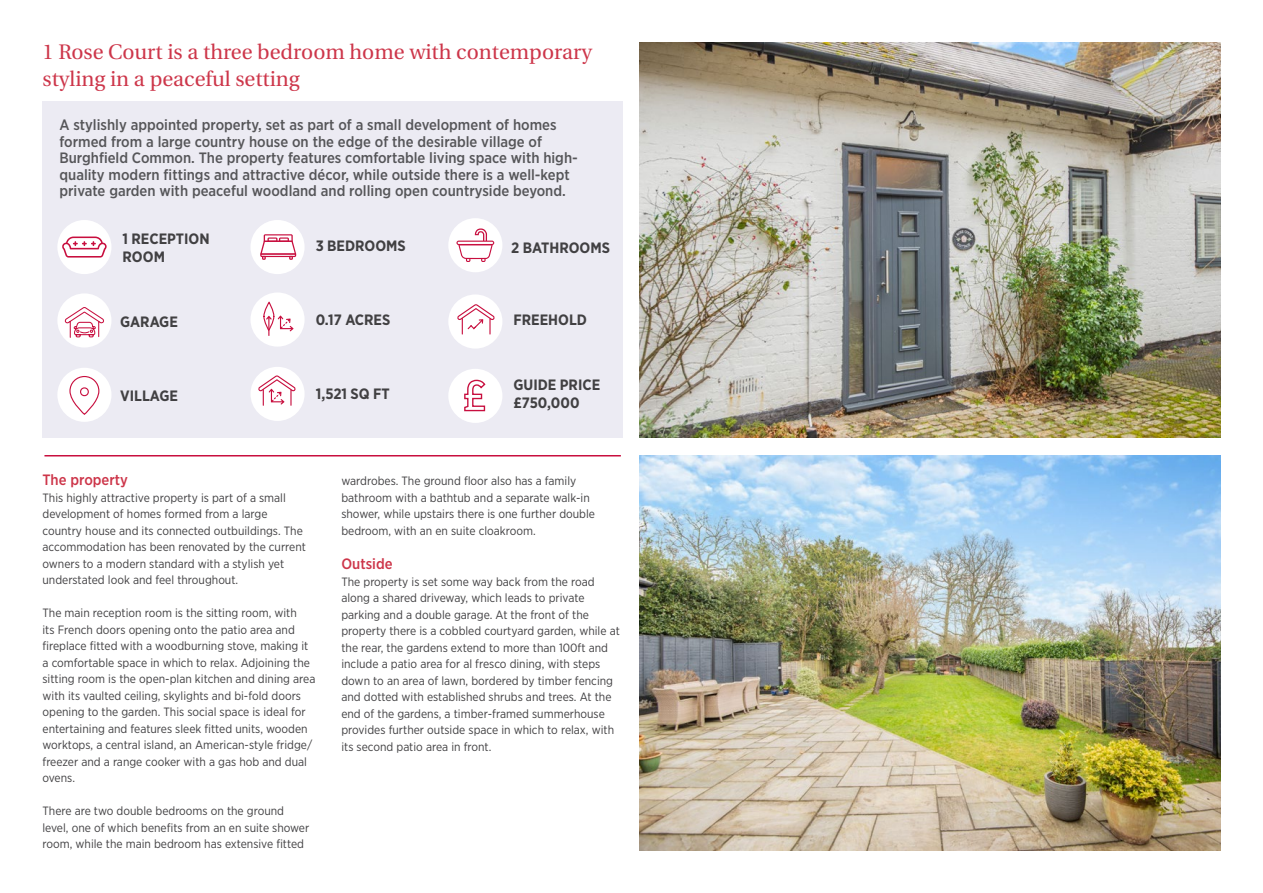
<style>
.page{position:relative;width:1263px;height:893px;background:#fff}
.page>*{position:absolute;margin:0;border:0;box-sizing:border-box;transform-origin:0 0}
.t1{font:21px/27px "Utopia";color:#cd364a}
.t2{font:500 15px/16.5px "Gotham Narrow";color:#565659}
.t3{font:700 15px/18px "Gotham Narrow";color:#414042}
.t4{font:500 15px "Gotham Narrow";color:#cd364a}
.t5{font:12px/16.5px "Gotham Narrow";color:#414042}
</style>
<div class="page">
<div style="left:43px;top:101px;width:580px;height:337px;background:#ecebf3"></div>
<img style="left:640px;top:43px;width:580px;height:395px">
<img style="left:640px;top:455px;width:580px;height:395px">
<hr style="left:44px;top:455px;width:577px;height:1px;background:#c80f3f">
<div style="left:57px;top:293px;width:54px;height:54px;background:#fff;border-radius:50%"></div>
<svg style="left:64px;top:307px;width:40px;height:31px"></svg>
<div style="left:57px;top:368px;width:54px;height:54px;background:#fff;border-radius:50%"></div>
<svg style="left:80px;top:387px;width:9px;height:9px"></svg>
<div style="left:69px;top:376px;width:30px;height:39px;border:1px solid #c80f3f;border-radius:14px"></div>
<div style="left:448px;top:218px;width:54px;height:54px;background:#fff;border-radius:50%"></div>
<svg style="left:456px;top:228px;width:38px;height:34px"></svg>
<div style="left:448px;top:294px;width:54px;height:55px;background:#fff;border-radius:50%"></div>
<svg style="left:457px;top:304px;width:38px;height:31px"></svg>
<div style="left:448px;top:369px;width:54px;height:54px;background:#fff;border-radius:50%"></div>
<svg style="left:464px;top:379px;width:22px;height:33px"></svg>
<div style="left:250px;top:292px;width:55px;height:55px;background:#fff;border-radius:50%"></div>
<svg style="left:278px;top:316px;width:15px;height:15px"></svg>
<div style="left:263px;top:302px;width:11px;height:29px;border:1px solid #c80f3f;border-radius:50%"></div>
<svg style="left:266px;top:316px;width:6px;height:20px"></svg>
<div style="left:250px;top:367px;width:55px;height:54px;background:#fff;border-radius:50%"></div>
<svg style="left:258px;top:375px;width:38px;height:31px"></svg>
<div style="left:250px;top:220px;width:55px;height:54px;background:#fff;border-radius:50%"></div>
<svg style="left:260px;top:234px;width:36px;height:26px"></svg>
<div style="left:57px;top:220px;width:54px;height:54px;background:#fff;border-radius:50%"></div>
<svg style="left:62px;top:237px;width:45px;height:21px"></svg>
<h1 class="t1" style="left:43px;top:39px;width:551px">1 Rose Court is a three bedroom home with contemporary styling in a peaceful setting</h1>
<p class="t2" style="left:59px;top:117px;width:520px">A stylishly appointed property, set as part of a small development of homes formed from a large country house on the edge of the desirable village of Burghfield Common. The property features comfortable living space with high&shy;quality modern fittings and attractive décor, while outside there is a well-kept private garden with peaceful woodland and rolling open countryside beyond.</p>
<p class="t3" style="left:123px;top:230px;width:89px">1 RECEPTION<br>ROOM</p>
<p class="t3" style="left:511px;top:239px;width:100px">2 BATHROOMS</p>
<p class="t3" style="left:316px;top:237px;width:92px">3 BEDROOMS</p>
<p class="t3" style="left:120px;top:312px;width:59px">GARAGE</p>
<p class="t3" style="left:120px;top:387px;width:59px">VILLAGE</p>
<p class="t3" style="left:316px;top:310px;width:76px">0.17 ACRES</p>
<p class="t3" style="left:316px;top:385px;width:75px">1,521 SQ FT</p>
<p class="t3" style="left:513px;top:310px;width:75px">FREEHOLD</p>
<p class="t3" style="left:513px;top:376px;width:88px">GUIDE PRICE £750,000</p>
<p class="t4" style="left:43px;top:470px;width:87px">The property</p>
<p class="t5" style="left:43px;top:489px;width:265px">This highly attractive property is part of a small development of homes formed from a large country house and its connected outbuildings. The accommodation has been renovated by the current owners to a modern standard with a stylish yet understated look and feel throughout.</p>
<p class="t5" style="left:43px;top:604px;width:274px">The main reception room is the sitting room, with<br>its French doors opening onto the patio area and fireplace fitted with a woodburning stove, making it a comfortable space in which to relax. Adjoining the sitting room is the open-plan kitchen and dining area with its vaulted ceiling, skylights and bi-fold doors opening to the garden. This social space is ideal for entertaining and features sleek fitted units, wooden worktops, a central island, an American-style fridge/ freezer and a range cooker with a gas hob and dual ovens.</p>
<p class="t5" style="left:43px;top:802px;width:268px">There are two double bedrooms on the ground level, one of which benefits from an en suite shower room, while the main bedroom has extensive fitted</p>
<p class="t5" style="left:341px;top:472px;width:255px">wardrobes. The ground floor also has a family bathroom with a bathtub and a separate walk-in shower, while upstairs there is one further double bedroom, with an en suite cloakroom.</p>
<p class="t4" style="left:341px;top:554px;width:53px">Outside</p>
<p class="t5" style="left:341px;top:573px;width:280px">The property is set some way back from the road along a shared driveway, which leads to private parking and a double garage. At the front of the property there is a cobbled courtyard garden, while at the rear, the gardens extend to more than 100ft and include a patio area for al fresco dining, with steps down to an area of lawn, bordered by timber fencing and dotted with established shrubs and trees. At the end of the gardens, a timber-framed summerhouse provides further outside space in which to relax, with its second patio area in front.</p>
</div>
